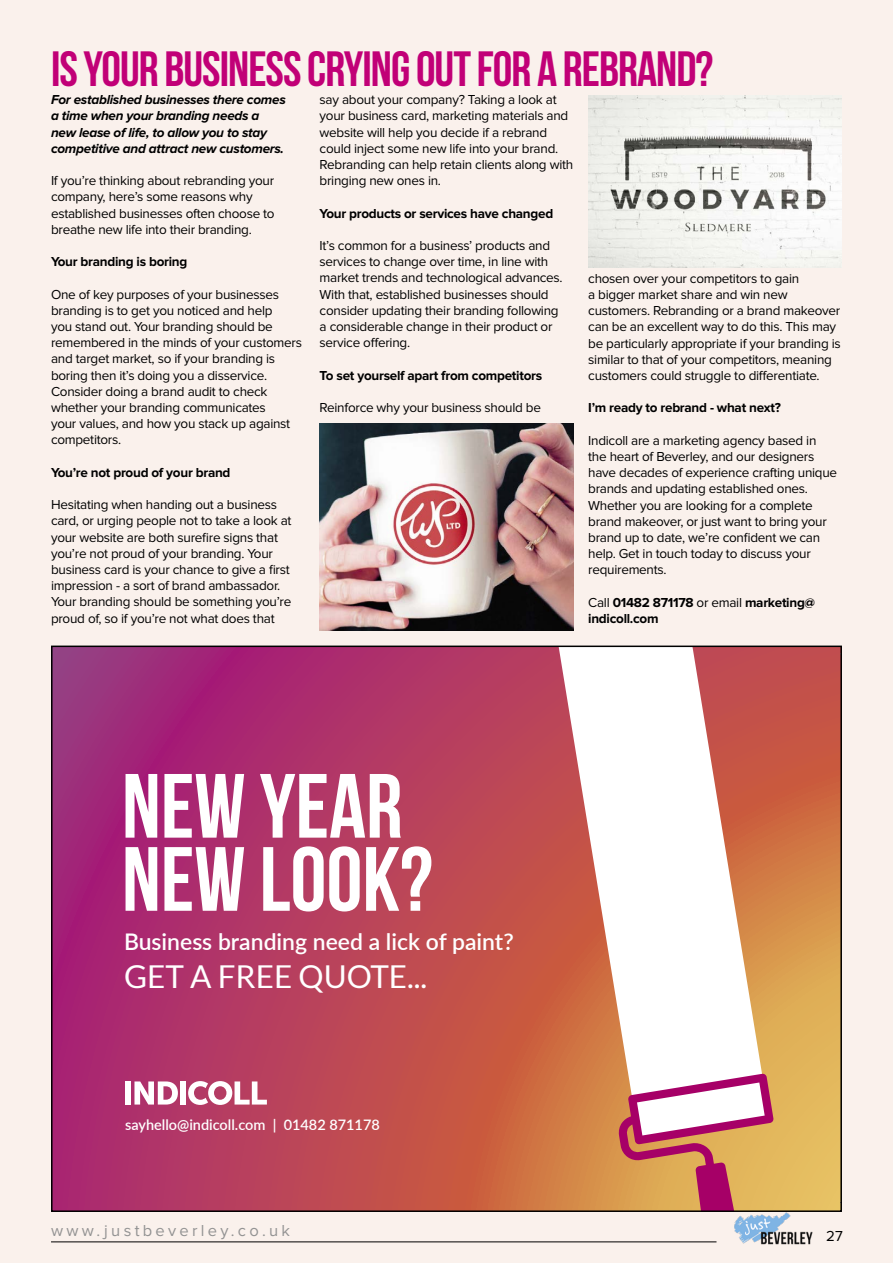
<style>
.page{position:relative;width:893px;height:1263px;background:#faf1ec}
.page>*{position:absolute;margin:0;border:0;box-sizing:border-box;transform-origin:0 0}
.t1{font:90.9px/73.1px "Bebas Neue";color:#fff}
.t2{font:49.5px "Bebas Neue";letter-spacing:-.02em;color:#c10077}
.t3{font:31.5px "Lato";color:#fff}
.t4{font:600 22.95px "Lato";color:#fff}
.t5{font:16.5px "Proxima Nova";letter-spacing:.2em;color:#939393}
.t6{font:15px "Proxima Nova";color:#000}
.t7{font:600 14.55px "Lato";color:#fff}
.t8{font:13.5px/16.2px "Proxima Nova";letter-spacing:-.02em;color:#000}
.t9{font:700 13.5px/16.2px "Proxima Nova";letter-spacing:-.02em;color:#000}
.t10{font:italic 700 13.5px/16.2px "Proxima Nova";letter-spacing:-.02em;color:#000}
.s1{font-weight:400}
</style>
<div class="page">
<hr style="left:51px;top:1241px;width:665px;height:1px;background:#000">
<img style="left:734px;top:1212px;width:79px;height:33px">
<svg style="left:54px;top:648px;width:785px;height:561px;background:#b9475d"></svg>
<svg style="left:559px;top:648px;width:204px;height:451px;background:#ebc7bd"></svg>
<svg style="left:618px;top:1073px;width:156px;height:136px;background:#d99787"></svg>
<div style="left:125px;top:1081px;width:6px;height:23px;background:#fff"></div>
<svg style="left:134px;top:1081px;width:44px;height:23px"></svg>
<div style="left:180px;top:1081px;width:6px;height:23px;background:#fff"></div>
<svg style="left:188px;top:1081px;width:79px;height:24px;background:#d899ad"></svg>
<img style="left:588px;top:96px;width:254px;height:171px">
<img style="left:320px;top:423px;width:253px;height:207px">
<h2 class="t2" style="left:51px;top:41px;width:664px">IS YOUR BUSINESS CRYING OUT FOR A REBRAND?</h2>
<p class="t10" style="left:51px;top:92px;width:236px">For established businesses there comes a time when your branding needs a new lease of life, to allow you to stay competitive and attract new customers.</p>
<p class="t8" style="left:51px;top:173px;width:225px">If you’re thinking about rebranding your company, here’s some reasons why established businesses often choose to breathe new life into their branding.</p>
<p class="t9" style="left:51px;top:254px;width:138px">Your branding is boring</p>
<p class="t8" style="left:51px;top:287px;width:252px">One of key purposes of your businesses branding is to get you noticed and help<br>you stand out. Your branding should be remembered in the minds of your customers and target market, so if your branding is boring then it’s doing you a disservice.<br>Consider doing a brand audit to check whether your branding communicates<br>your values, and how you stack up against competitors.</p>
<p class="t9" style="left:51px;top:465px;width:181px">You’re not proud of your brand</p>
<p class="t8" style="left:51px;top:497px;width:242px">Hesitating when handing out a business card, or urging people not to take a look at your website are both surefire signs that you’re not proud of your branding. Your business card is your chance to give a first impression - a sort of brand ambassador.<br>Your branding should be something you’re proud of, so if you’re not what does that</p>
<p class="t8" style="left:320px;top:92px;width:255px">say about your company? Taking a look at your business card, marketing materials and website will help you decide if a rebrand could inject some new life into your brand.<br>Rebranding can help retain clients along with bringing new ones in.</p>
<p class="t9" style="left:320px;top:205px;width:235px">Your products or services have changed</p>
<p class="t8" style="left:320px;top:238px;width:245px">It’s common for a business’ products and services to change over time, in line with market trends and technological advances.<br>With that, established businesses should consider updating their branding following a considerable change in their product or service offering.</p>
<p class="t9" style="left:320px;top:367px;width:224px">To set yourself apart from competitors</p>
<p class="t8" style="left:320px;top:400px;width:223px">Reinforce why your business should be</p>
<p class="t8" style="left:588px;top:271px;width:254px">chosen over your competitors to gain<br>a bigger market share and win new customers. Rebranding or a brand makeover can be an excellent way to do this. This may be particularly appropriate if your branding is similar to that of your competitors, meaning customers could struggle to differentiate.</p>
<p class="t9" style="left:588px;top:400px;width:194px">I’m ready to rebrand - what next?</p>
<p class="t8" style="left:588px;top:433px;width:250px">Indicoll are a marketing agency based in the heart of Beverley, and our designers have decades of experience crafting unique brands and updating established ones.<br>Whether you are looking for a complete brand makeover, or just want to bring your brand up to date, we’re confident we can help. Get in touch today to discuss your requirements.</p>
<p class="t9" style="left:588px;top:594px;width:228px"><span class="s1">Call</span> 01482 871178 <span class="s1">or email</span> marketing@ indicoll.com</p>
<h1 class="t1" style="left:122px;top:769px;width:312px">NEW YEAR<br>NEW LoOK?</h1>
<h3 class="t4" style="left:124px;top:925px;width:391px">Business branding need a lick of paint?</h3>
<h3 class="t3" style="left:124px;top:959px;width:305px">GET A FREE QUOTE...</h3>
<p class="t7" style="left:125px;top:1114px;width:256px">sayhello@indicoll.com | 01482 871178</p>
<p class="t5" style="left:51px;top:1223px;width:241px">www.justbeverley.co.uk</p>
<p class="t6" style="left:826px;top:1229px;width:18px">27</p>
</div>
